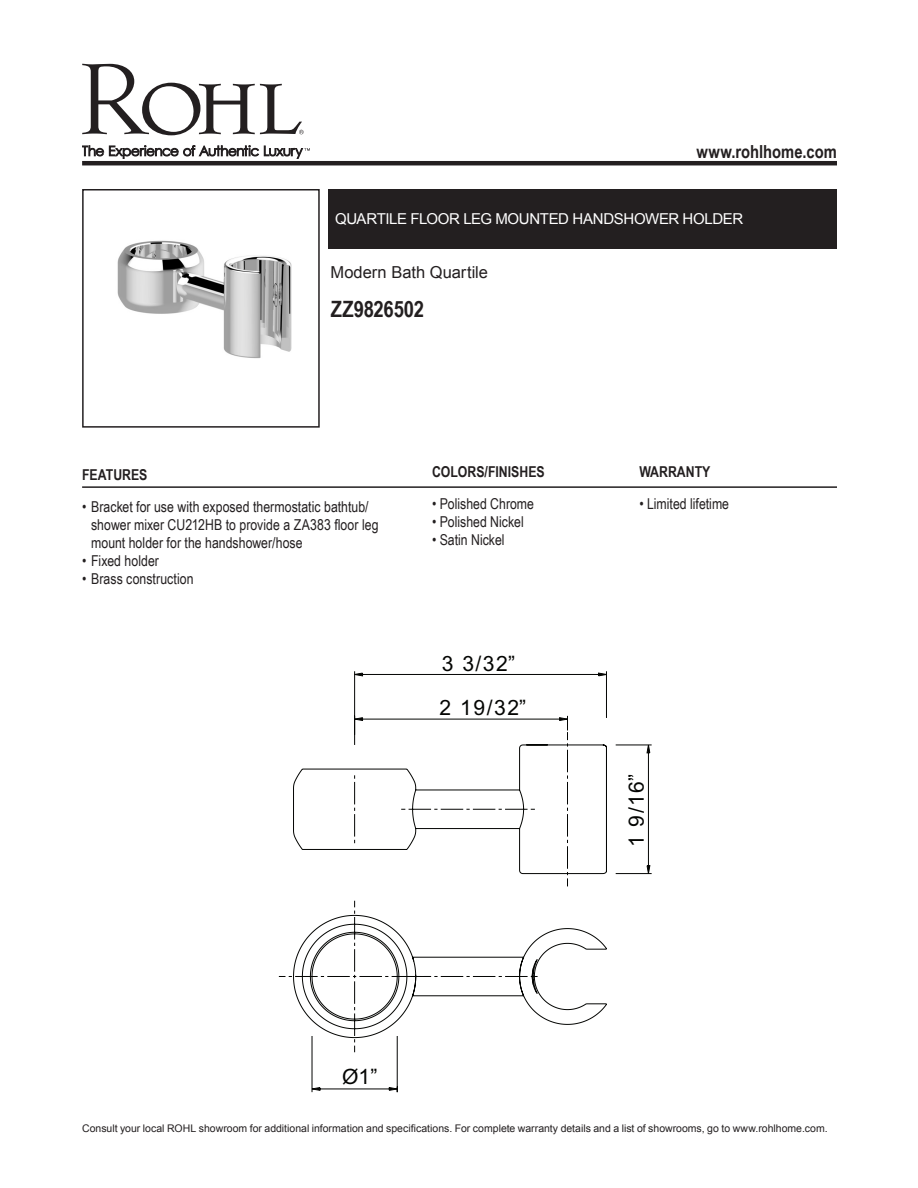
<style>
.page{position:relative;width:918px;height:1188px;background:#fff}
.page>*{position:absolute;margin:0;border:0;box-sizing:border-box;transform-origin:0 0}
.Product_Info_Nest{font:700 22.5px "Arial Narrow";letter-spacing:-.01em;color:#231f20}
.t1{font:21.15px "Arial";letter-spacing:.07em;color:#040503}
.t2{font:700 18px "Arial Narrow";color:#231f20}
.t3{font:16.5px "Arial";color:#231f20}
.Product_Info_Nest-2{font:15px "Arial Narrow";color:#231f20}
.Product_Title_Bar{font:15px "Arial";letter-spacing:-.025em;color:#fff}
.t4{font:700 15px "Arial Narrow";color:#231f20}
.t5{font:10.5px "Arial";color:#231f20}
</style>
<div class="page">
<svg style="left:82px;top:64px;width:222px;height:71px"></svg>
<svg style="left:82px;top:145px;width:228px;height:14px"></svg>
<hr style="left:82px;top:161px;width:755px;height:4px;background:#231f20">
<div style="left:328px;top:189px;width:509px;height:59px;background:#231f20"></div>
<img style="left:117px;top:240px;width:175px;height:119px">
<div style="left:82px;top:189px;width:238px;height:239px;border:2px solid #231f20"></div>
<hr style="left:82px;top:486px;width:755px;height:2px;background:#231f20">
<svg style="left:279px;top:671px;width:373px;height:421px"></svg>
<svg style="left:308px;top:1087px;width:94px;height:4px"></svg>
<svg style="left:350px;top:717px;width:222px;height:4px"></svg>
<svg style="left:646px;top:741px;width:5px;height:137px"></svg>
<svg style="left:350px;top:672px;width:261px;height:5px"></svg>
<p class="t2" style="left:696px;top:141px;width:142px">www.rohlhome.com</p>
<p class="Product_Title_Bar" style="left:335px;top:209px;width:410px">QUARTILE FLOOR LEG MOUNTED HANDSHOWER HOLDER</p>
<p class="t3" style="left:330px;top:261px;width:159px">Modern Bath Quartile</p>
<p class="Product_Info_Nest" style="left:331px;top:296px;width:95px">ZZ9826502</p>
<p class="t4" style="left:82px;top:466px;width:67px">FEATURES</p>
<p class="Product_Info_Nest-2" style="left:82px;top:498px;width:288px">• Bracket for use with exposed thermostatic bathtub/</p>
<p class="Product_Info_Nest-2" style="left:91px;top:516px;width:289px">shower mixer CU212HB to provide a ZA383 floor leg</p>
<p class="Product_Info_Nest-2" style="left:91px;top:534px;width:213px">mount holder for the handshower/hose</p>
<p class="Product_Info_Nest-2" style="left:82px;top:552px;width:78px">• Fixed holder</p>
<p class="Product_Info_Nest-2" style="left:82px;top:570px;width:113px">• Brass construction</p>
<p class="t4" style="left:432px;top:463px;width:114px">COLORS/FINISHES</p>
<p class="Product_Info_Nest-2" style="left:432px;top:495px;width:104px">• Polished Chrome</p>
<p class="Product_Info_Nest-2" style="left:432px;top:513px;width:93px">• Polished Nickel</p>
<p class="Product_Info_Nest-2" style="left:432px;top:531px;width:74px">• Satin Nickel</p>
<p class="t1" style="left:442px;top:650px;width:75px">3 3/32”</p>
<p class="t1" style="left:440px;top:694px;width:88px">2 19/32”</p>
<p class="t4" style="left:639px;top:463px;width:73px">WARRANTY</p>
<p class="Product_Info_Nest-2" style="left:639px;top:495px;width:91px">• Limited lifetime</p>
<p class="t1" style="left:623px;top:847px;width:75px;rotate:-90deg">1 9/16”</p>
<p class="t1" style="left:342px;top:1062px;width:37px">Ø1”</p>
<p class="t5" style="left:82px;top:1121px;width:747px">Consult your local ROHL showroom for additional information and specifications. For complete warranty details and a list of showrooms, go to www.rohlhome.com.</p>
</div>
